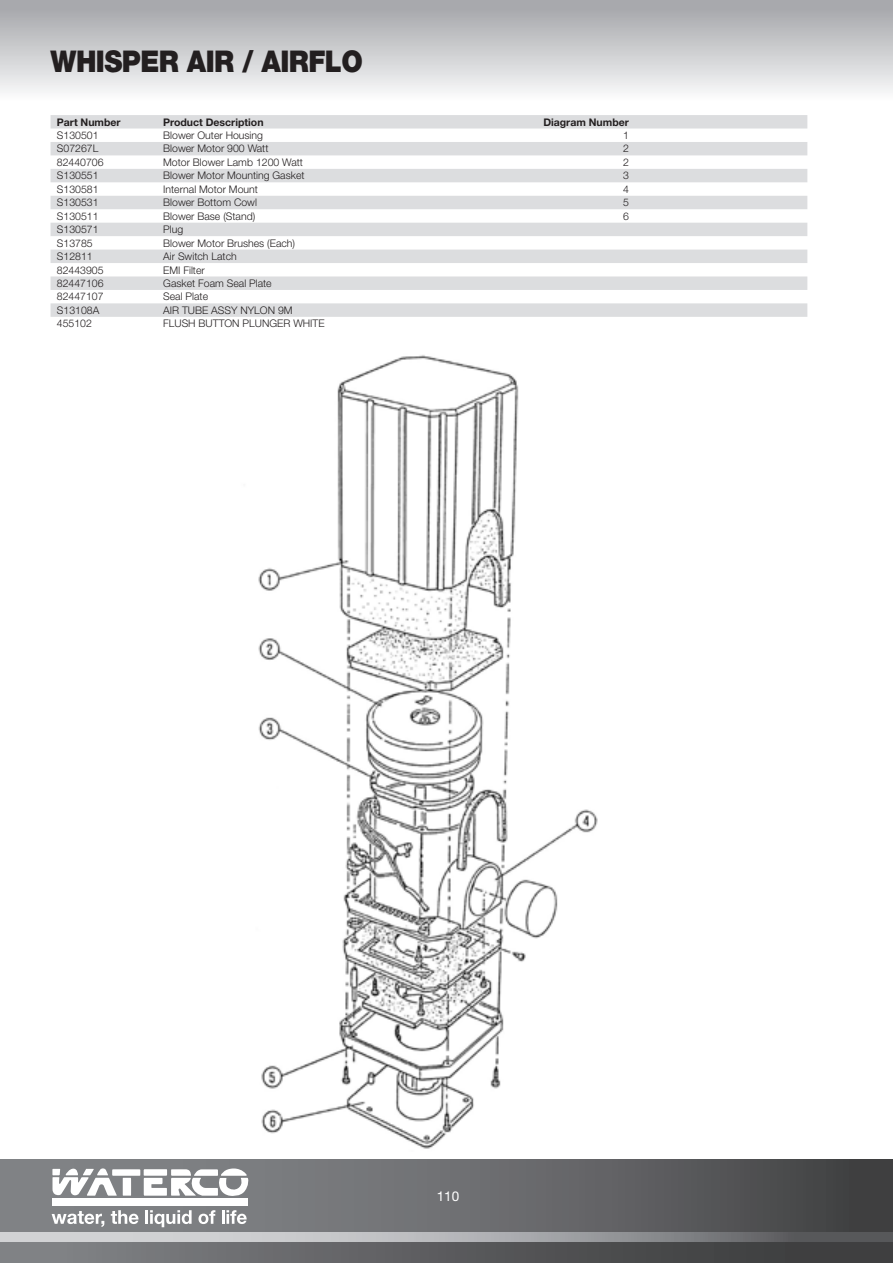
<style>
.page{position:relative;width:893px;height:1263px;background:#fff}
.page>*{position:absolute;margin:0;border:0;box-sizing:border-box;transform-origin:0 0}
.t1{font:900 30px "Helvetica Neue";letter-spacing:-.02em;color:#231f20;scale:.9 1}
.t2{font:13.5px "Helvetica Neue LT Std";color:#fff}
.t3{font:300 10.5px "Helvetica Neue LT Std";color:#231f20}
.t4{font:700 10.5px "Helvetica Neue LT Std";color:#231f20}
</style>
<div class="page">
<div style="left:0;top:0;width:893px;height:107px;background:linear-gradient(to bottom,#a0a2a6,#fff)"></div>
<div style="left:0;top:1160px;width:893px;height:103px;background:linear-gradient(to right,#8c8e92,#474749)"></div>
<div style="left:0;top:1237px;width:893px;height:26px;background:linear-gradient(to right,#828488,#363637)"></div>
<svg style="left:0;top:1232px;width:893px;height:10px;background:#a6a7a9"></svg>
<svg style="left:52px;top:1168px;width:197px;height:29px"></svg>
<div style="left:52px;top:1198px;width:196px;height:7px;background:#fff"></div>
<svg style="left:52px;top:1211px;width:52px;height:16px"></svg>
<svg style="left:111px;top:1210px;width:28px;height:14px"></svg>
<hr style="left:145px;top:1210px;width:3px;height:14px;background:#fff">
<svg style="left:150px;top:1210px;width:42px;height:17px"></svg>
<svg style="left:198px;top:1210px;width:17px;height:14px"></svg>
<svg style="left:222px;top:1210px;width:25px;height:14px"></svg>
<img style="left:258px;top:355px;width:340px;height:794px">
<svg style="left:51px;top:115px;width:756px;height:202px;fill:#dddee0"></svg>
<p class="t1" style="left:51px;top:44px;width:349px">WHISPER AIR / AIRFLO</p>
<p class="t4" style="left:57px;top:115px;width:65px">Part Number</p>
<p class="t4" style="left:163px;top:115px;width:102px">Product Description</p>
<p class="t4" style="left:543px;top:115px;width:87px">Diagram Number</p>
<p class="t3" style="left:57px;top:129px;width:43px">S130501</p>
<p class="t3" style="left:163px;top:129px;width:101px">Blower Outer Housing</p>
<p class="t3" style="left:623px;top:129px;width:7px">1</p>
<p class="t3" style="left:57px;top:142px;width:43px">S07267L</p>
<p class="t3" style="left:163px;top:142px;width:107px">Blower Motor 900 Watt</p>
<p class="t3" style="left:623px;top:142px;width:7px">2</p>
<p class="t3" style="left:57px;top:156px;width:48px">82440706</p>
<p class="t3" style="left:163px;top:156px;width:141px">Motor Blower Lamb 1200 Watt</p>
<p class="t3" style="left:623px;top:156px;width:7px">2</p>
<p class="t3" style="left:57px;top:169px;width:43px">S130551</p>
<p class="t3" style="left:163px;top:169px;width:143px">Blower Motor Mounting Gasket</p>
<p class="t3" style="left:623px;top:169px;width:7px">3</p>
<p class="t3" style="left:57px;top:183px;width:43px">S130581</p>
<p class="t3" style="left:163px;top:183px;width:96px">Internal Motor Mount</p>
<p class="t3" style="left:623px;top:183px;width:7px">4</p>
<p class="t3" style="left:57px;top:196px;width:43px">S130531</p>
<p class="t3" style="left:163px;top:196px;width:95px">Blower Bottom Cowl</p>
<p class="t3" style="left:623px;top:196px;width:7px">5</p>
<p class="t3" style="left:57px;top:210px;width:43px">S130511</p>
<p class="t3" style="left:163px;top:210px;width:94px">Blower Base (Stand)</p>
<p class="t3" style="left:623px;top:210px;width:7px">6</p>
<p class="t3" style="left:57px;top:223px;width:43px">S130571</p>
<p class="t3" style="left:163px;top:223px;width:22px">Plug</p>
<p class="t3" style="left:57px;top:236px;width:37px">S13785</p>
<p class="t3" style="left:163px;top:236px;width:133px">Blower Motor Brushes (Each)</p>
<p class="t3" style="left:57px;top:250px;width:37px">S12811</p>
<p class="t3" style="left:163px;top:250px;width:75px">Air Switch Latch</p>
<p class="t3" style="left:57px;top:263px;width:48px">82443905</p>
<p class="t3" style="left:163px;top:263px;width:43px">EMI Filter</p>
<p class="t3" style="left:57px;top:277px;width:48px">82447106</p>
<p class="t3" style="left:163px;top:277px;width:110px">Gasket Foam Seal Plate</p>
<p class="t3" style="left:57px;top:290px;width:48px">82447107</p>
<p class="t3" style="left:163px;top:290px;width:46px">Seal Plate</p>
<p class="t3" style="left:57px;top:304px;width:44px">S13108A</p>
<p class="t3" style="left:163px;top:304px;width:131px">AIR TUBE ASSY NYLON 9M</p>
<p class="t3" style="left:57px;top:317px;width:37px">455102</p>
<p class="t3" style="left:163px;top:317px;width:163px">FLUSH BUTTON PLUNGER WHITE</p>
<p class="t2" style="left:437px;top:1188px;width:24px">110</p>
</div>
